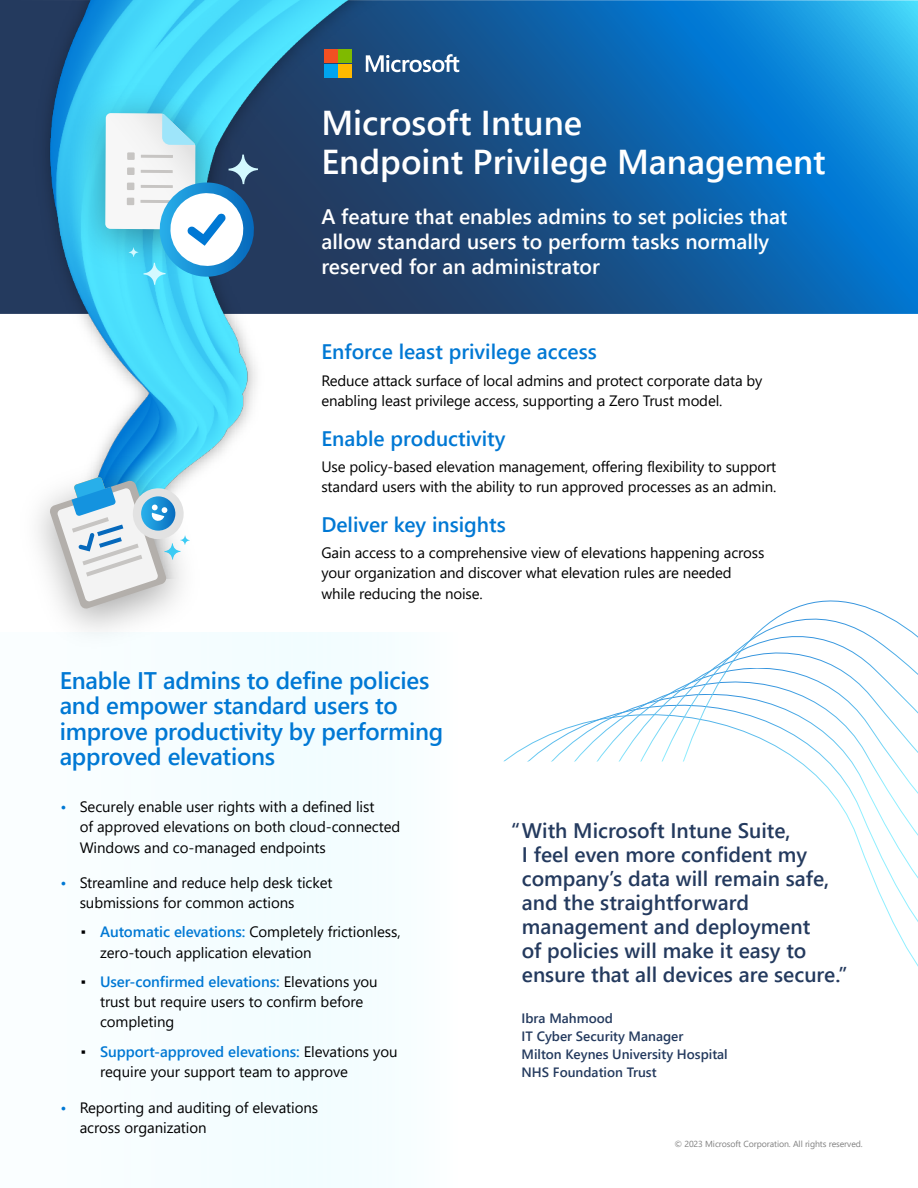
<style>
.page{position:relative;width:918px;height:1188px;background:#fff}
.page>*{position:absolute;margin:0;border:0;box-sizing:border-box;transform-origin:0 0}
.t1{font:600 34.5px/39px "Segoe UI";color:#fff}
.t2{font:600 24px/25.5px "Segoe UI";letter-spacing:-.01em;color:#0078d4}
.t3{font:600 21px/24px "Segoe UI";color:#243a5e}
.t4{font:600 21px/25.2px "Segoe UI";color:#fff}
.t5{font:600 21px "Segoe UI";color:#0078d4}
.t6{font:15px/20.2px "Segoe UI";letter-spacing:-.01em;color:#000}
.t7{font:600 13.5px/18px "Segoe UI";color:#243a5e}
.t8{font:8.7px "Segoe UI";letter-spacing:-.01em;color:#808080}
.s1{font-weight:600;color:#0078d4}
.s2{font-weight:600}
</style>
<div class="page">
<svg style="left:0;top:0;width:918px;height:314px;background:#1167ac"></svg>
<div style="left:0;top:633px;width:458px;height:555px;background:#f6fdff"></div>
<svg style="left:427px;top:54px;width:32px;height:18px"></svg>
<img style="left:16px;top:0;width:411px;height:457px">
<img style="left:16px;top:441px;width:200px;height:192px">
<svg style="left:49px;top:477px;width:141px;height:132px"></svg>
<svg style="left:629px;top:601px;width:289px;height:366px"></svg>
<img style="left:58px;top:72px;width:189px;height:215px">
<svg style="left:105px;top:113px;width:153px;height:172px"></svg>
<h1 class="t1" style="left:321px;top:100px;width:506px">Microsoft Intune<br>Endpoint Privilege Management</h1>
<h3 class="t4" style="left:321px;top:202px;width:468px">A feature that enables admins to set policies that allow standard users to perform tasks normally reserved for an administrator</h3>
<h3 class="t5" style="left:321px;top:332px;width:277px">Enforce least privilege access</h3>
<p class="t6" style="left:321px;top:369px;width:442px">Reduce attack surface of local admins and protect corporate data by enabling least privilege access, supporting a Zero Trust model.</p>
<h3 class="t5" style="left:321px;top:418px;width:186px">Enable productivity</h3>
<p class="t6" style="left:321px;top:455px;width:457px">Use policy-based elevation management, offering flexibility to support standard users with the ability to run approved processes as an admin.</p>
<h3 class="t5" style="left:321px;top:505px;width:186px">Deliver key insights</h3>
<p class="t6" style="left:321px;top:541px;width:445px">Gain access to a comprehensive view of elevations happening across your organization and discover what elevation rules are needed while reducing the noise.</p>
<h2 class="t2" style="left:60px;top:666px;width:385px">Enable IT admins to define policies and empower standard users to improve productivity by performing approved elevations</h2>
<p class="t6" style="left:80px;top:795px;width:322px;text-indent:-19px"><span class="s1">•</span> Securely enable user rights with a defined list<br>of approved elevations on both cloud-connected<br>Windows and co-managed endpoints</p>
<p class="t6" style="left:80px;top:871px;width:254px;text-indent:-19px"><span class="s1">•</span> Streamline and reduce help desk ticket submissions for common actions</p>
<p class="t6" style="left:100px;top:921px;width:302px;text-indent:-19px"><span class="s2">▪</span> <span class="s1">Automatic elevations:</span> Completely frictionless, zero-touch application elevation</p>
<p class="t6" style="left:100px;top:970px;width:279px;text-indent:-19px"><span class="s2">▪</span> <span class="s1">User-confirmed elevations:</span> Elevations you trust but require users to confirm before completing</p>
<p class="t6" style="left:100px;top:1040px;width:299px;text-indent:-19px"><span class="s2">▪</span> <span class="s1">Support-approved elevations:</span> Elevations you require your support team to approve</p>
<p class="t6" style="left:80px;top:1096px;width:240px;text-indent:-19px"><span class="s1">•</span> Reporting and auditing of elevations across organization</p>
<h3 class="t3" style="left:522px;top:817px;width:327px;text-indent:-11px">“ With Microsoft Intune Suite,<br>I feel even more confident my company’s data will remain safe, and the straightforward management and deployment<br>of policies will make it easy to ensure that all devices are secure.”</h3>
<p class="t7" style="left:522px;top:1008px;width:208px">Ibra Mahmood<br>IT Cyber Security Manager<br>Milton Keynes University Hospital<br>NHS Foundation Trust</p>
<p class="t8" style="left:674px;top:1136px;width:190px">© 2023 Microsoft Corporation. All rights reserved.</p>
</div>
